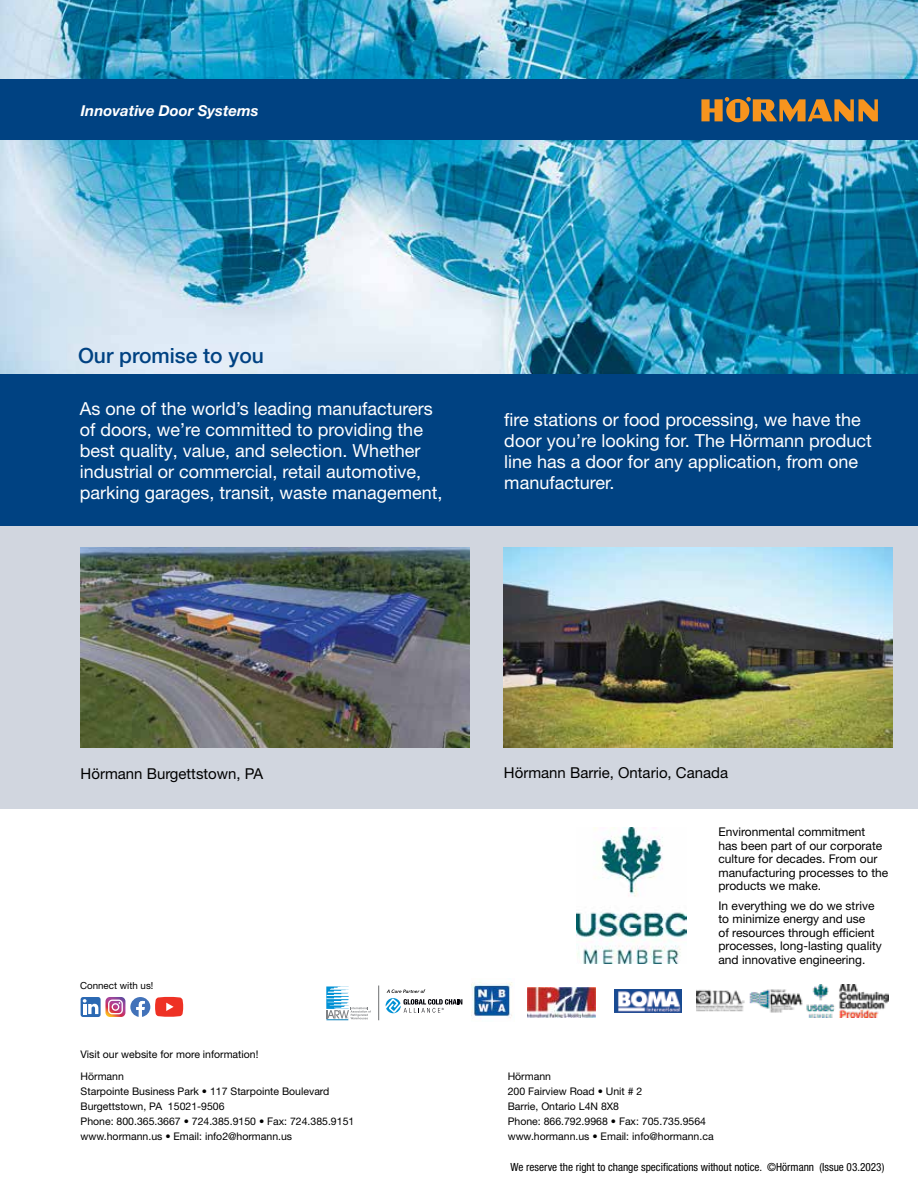
<style>
.page{position:relative;width:918px;height:1188px;background:#fff}
.page>*{position:absolute;margin:0;border:0;box-sizing:border-box;transform-origin:0 0}
.t1{font:500 21px "Hoermann Helvetica Neue";color:#004282}
.t2{font:18px/21px "Hoermann Helvetica Neue Rm";color:#fff}
.t3{font:15px "Hoermann Helvetica Neue Rm";color:#000}
.t4{font:italic 700 15px "Hoermann Helvetica Neue";color:#fff}
.t5{font:12px/13.5px "Hoermann Helvetica Neue Rm";color:#000}
.t6{font:condensed 11.25px "Hoermann Helvetica Neue";color:#000}
.t7{font:10.5px/15px "Hoermann Helvetica Neue Rm";color:#000}
.t8{font:9.75px "Hoermann Helvetica Neue Rm";color:#000}
</style>
<div class="page">
<img style="left:615px;top:990px;width:66px;height:22px">
<img style="left:472px;top:982px;width:40px;height:37px">
<svg style="left:326px;top:986px;width:45px;height:35px"></svg>
<hr style="left:378px;top:986px;width:1px;height:34px;background:#6d6e71">
<svg style="left:386px;top:989px;width:76px;height:24px"></svg>
<div style="left:0;top:367px;width:918px;height:168px;background:#004282"></div>
<div style="left:0;top:526px;width:918px;height:282px;background:#d1d6df"></div>
<img style="left:0;top:0;width:918px;height:374px">
<div style="left:0;top:79px;width:918px;height:61px;background:#004282"></div>
<svg style="left:701px;top:97px;width:177px;height:25px"></svg>
<img style="left:81px;top:548px;width:388px;height:200px">
<img style="left:504px;top:548px;width:388px;height:200px">
<img style="left:105px;top:997px;width:20px;height:20px">
<svg style="left:108px;top:1000px;width:15px;height:14px"></svg>
<div style="left:81px;top:997px;width:20px;height:20px;background:linear-gradient(to right,#2a68b2,#2a68b2);border-radius:3px"></div>
<svg style="left:83px;top:999px;width:15px;height:15px"></svg>
<svg style="left:130px;top:997px;width:53px;height:20px"></svg>
<img style="left:577px;top:828px;width:109px;height:135px">
<img style="left:527px;top:987px;width:69px;height:30px">
<img style="left:697px;top:984px;width:191px;height:33px">
<p class="t4" style="left:81px;top:101px;width:179px">Innovative Door Systems</p>
<p class="t1" style="left:78px;top:340px;width:187px">Our promise to you</p>
<p class="t2" style="left:80px;top:397px;width:364px">As one of the world’s leading manufacturers of doors, we’re committed to providing the best quality, value, and selection. Whether industrial or commercial, retail automotive, parking garages, transit, waste management,</p>
<p class="t2" style="left:504px;top:408px;width:369px">fire stations or food processing, we have the door you’re looking for. The Hörmann product line has a door for any application, from one manufacturer.</p>
<p class="t3" style="left:81px;top:763px;width:184px">Hörmann Burgettstown, PA</p>
<p class="t8" style="left:80px;top:979px;width:75px">Connect with us!</p>
<p class="t7" style="left:81px;top:1046px;width:179px">Visit our website for more information!</p>
<p class="t3" style="left:504px;top:762px;width:226px">Hörmann Barrie, Ontario, Canada</p>
<p class="t5" style="left:718px;top:824px;width:171px">Environmental commitment<br>has been part of our corporate culture for decades. From our manufacturing processes to the products we make.</p>
<p class="t5" style="left:718px;top:898px;width:165px">In everything we do we strive to minimize energy and use<br>of resources through efficient processes, long-lasting quality and innovative engineering.</p>
<p class="t7" style="left:81px;top:1068px;width:275px">Hörmann<br>Starpointe Business Park • 117 Starpointe Boulevard Burgettstown, PA 15021-9506<br>Phone: 800.365.3667 • 724.385.9150 • Fax: 724.385.9151 www.hormann.us • Email: info2@hormann.us</p>
<p class="t7" style="left:508px;top:1068px;width:207px">Hörmann<br>200 Fairview Road • Unit # 2<br>Barrie, Ontario L4N 8X8<br>Phone: 866.792.9968 • Fax: 705.735.9564 www.hormann.us • Email: info@hormann.ca</p>
<p class="t6" style="left:511px;top:1159px;width:375px">We reserve the right to change specifications without notice. ©Hörmann (Issue 03.2023)</p>
</div>
